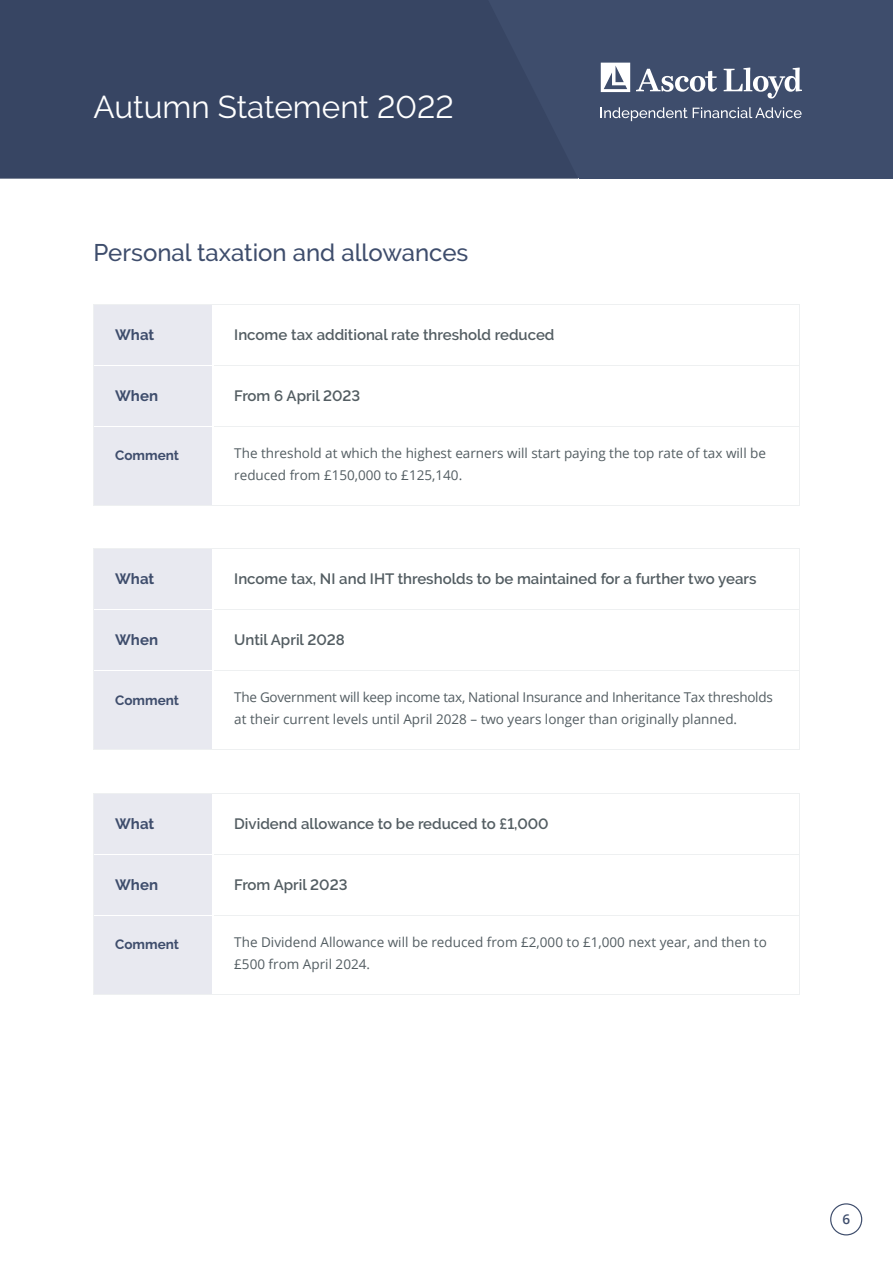
<style>
.page{position:relative;width:893px;height:1263px;background:#fff}
.page>*{position:absolute;margin:0;border:0;box-sizing:border-box;transform-origin:0 0}
.t1{font:31.5px "Raleway";color:#fff}
.t2{font:500 24px "Raleway";color:#3e4d6c}
.t3{font:600 15px "Raleway";color:#535d62}
.t4{font:700 15px "Raleway";color:#3e4d6c}
.t5{font:13.5px/21.8px "Open Sans";color:#535d62}
.t6{font:13.5px/21.8px "Open Sans";letter-spacing:-.02em;color:#535d62}
.t7{font:700 13.5px "Raleway";color:#3e4d6c}
.t8{font:600 13.5px "Open Sans";color:#3e4d6c}
</style>
<div class="page">
<svg style="left:830px;top:1203px;width:32px;height:32px"></svg>
<div style="left:0;top:0;width:893px;height:179px;background:#374563"></div>
<svg style="left:0;top:178px;width:578px;height:1px"></svg>
<svg style="left:636px;top:68px;width:166px;height:31px"></svg>
<svg style="left:601px;top:63px;width:29px;height:29px"></svg>
<svg style="left:601px;top:107px;width:201px;height:14px"></svg>
<div style="left:95px;top:305px;width:117px;height:200px;background:#e8e9f0"></div>
<hr style="left:213px;top:304px;width:586px;height:1px;background:#eef0f1">
<hr style="left:799px;top:305px;width:1px;height:60px;background:#eef0f1">
<hr style="left:213px;top:365px;width:586px;height:1px;background:#eef0f1">
<hr style="left:799px;top:366px;width:1px;height:60px;background:#eef0f1">
<hr style="left:213px;top:426px;width:586px;height:1px;background:#eef0f1">
<hr style="left:799px;top:427px;width:1px;height:78px;background:#eef0f1">
<hr style="left:213px;top:505px;width:586px;height:1px;background:#eef0f1">
<hr style="left:94px;top:304px;width:119px;height:1px;background:#eef0f1">
<hr style="left:94px;top:305px;width:1px;height:60px;background:#eef0f1">
<hr style="left:94px;top:365px;width:1px;height:61px;background:#eef0f1">
<hr style="left:94px;top:426px;width:1px;height:79px;background:#eef0f1">
<hr style="left:94px;top:505px;width:119px;height:1px;background:#eef0f1">
<hr style="left:94px;top:365px;width:119px;height:1px;background:#fff">
<hr style="left:94px;top:426px;width:119px;height:1px;background:#fff">
<div style="left:95px;top:550px;width:117px;height:199px;background:#e8e9f0"></div>
<hr style="left:213px;top:549px;width:586px;height:1px;background:#eef0f1">
<hr style="left:799px;top:549px;width:1px;height:60px;background:#eef0f1">
<hr style="left:213px;top:609px;width:586px;height:1px;background:#eef0f1">
<hr style="left:799px;top:610px;width:1px;height:60px;background:#eef0f1">
<hr style="left:213px;top:670px;width:586px;height:1px;background:#eef0f1">
<hr style="left:799px;top:671px;width:1px;height:78px;background:#eef0f1">
<hr style="left:213px;top:749px;width:586px;height:1px;background:#eef0f1">
<hr style="left:94px;top:549px;width:119px;height:1px;background:#eef0f1">
<hr style="left:94px;top:549px;width:1px;height:61px;background:#eef0f1">
<hr style="left:94px;top:610px;width:1px;height:61px;background:#eef0f1">
<hr style="left:94px;top:671px;width:1px;height:78px;background:#eef0f1">
<hr style="left:94px;top:749px;width:119px;height:1px;background:#eef0f1">
<hr style="left:94px;top:609px;width:119px;height:1px;background:#fff">
<hr style="left:94px;top:670px;width:119px;height:1px;background:#fff">
<div style="left:95px;top:794px;width:117px;height:200px;background:#e8e9f0"></div>
<hr style="left:213px;top:793px;width:586px;height:1px;background:#eef0f1">
<hr style="left:799px;top:794px;width:1px;height:60px;background:#eef0f1">
<hr style="left:213px;top:854px;width:586px;height:1px;background:#eef0f1">
<hr style="left:799px;top:855px;width:1px;height:60px;background:#eef0f1">
<hr style="left:213px;top:915px;width:586px;height:1px;background:#eef0f1">
<hr style="left:799px;top:915px;width:1px;height:79px;background:#eef0f1">
<hr style="left:213px;top:994px;width:586px;height:1px;background:#eef0f1">
<hr style="left:94px;top:793px;width:119px;height:1px;background:#eef0f1">
<hr style="left:94px;top:794px;width:1px;height:60px;background:#eef0f1">
<hr style="left:94px;top:854px;width:1px;height:61px;background:#eef0f1">
<hr style="left:94px;top:915px;width:1px;height:79px;background:#eef0f1">
<hr style="left:94px;top:994px;width:119px;height:1px;background:#eef0f1">
<hr style="left:94px;top:854px;width:119px;height:1px;background:#fff">
<hr style="left:94px;top:915px;width:119px;height:1px;background:#fff">
<h1 class="t1" style="left:94px;top:89px;width:362px">Autumn Statement 2022</h1>
<h2 class="t2" style="left:94px;top:238px;width:376px">Personal taxation and allowances</h2>
<p class="t4" style="left:115px;top:326px;width:41px">What</p>
<p class="t3" style="left:234px;top:326px;width:322px">Income tax additional rate threshold reduced</p>
<p class="t4" style="left:115px;top:387px;width:44px">When</p>
<p class="t3" style="left:234px;top:387px;width:128px">From 6 April 2023</p>
<p class="t7" style="left:115px;top:448px;width:65px">Comment</p>
<p class="t5" style="left:234px;top:442px;width:533px">The threshold at which the highest earners will start paying the top rate of tax will be reduced from £150,000 to £125,140.</p>
<p class="t4" style="left:115px;top:570px;width:41px">What</p>
<p class="t3" style="left:234px;top:570px;width:524px">Income tax, NI and IHT thresholds to be maintained for a further two years</p>
<p class="t4" style="left:115px;top:631px;width:44px">When</p>
<p class="t3" style="left:234px;top:631px;width:112px">Until April 2028</p>
<p class="t7" style="left:115px;top:692px;width:65px">Comment</p>
<p class="t6" style="left:234px;top:686px;width:540px">The Government will keep income tax, National Insurance and Inheritance Tax thresholds at their current levels until April 2028 – two years longer than originally planned.</p>
<p class="t4" style="left:115px;top:815px;width:41px">What</p>
<p class="t3" style="left:234px;top:815px;width:316px">Dividend allowance to be reduced to £1,000</p>
<p class="t4" style="left:115px;top:876px;width:44px">When</p>
<p class="t3" style="left:234px;top:876px;width:115px">From April 2023</p>
<p class="t7" style="left:115px;top:937px;width:65px">Comment</p>
<p class="t5" style="left:234px;top:931px;width:534px">The Dividend Allowance will be reduced from £2,000 to £1,000 next year, and then to £500 from April 2024.</p>
<p class="t8" style="left:842px;top:1209px;width:9px">6</p>
</div>
